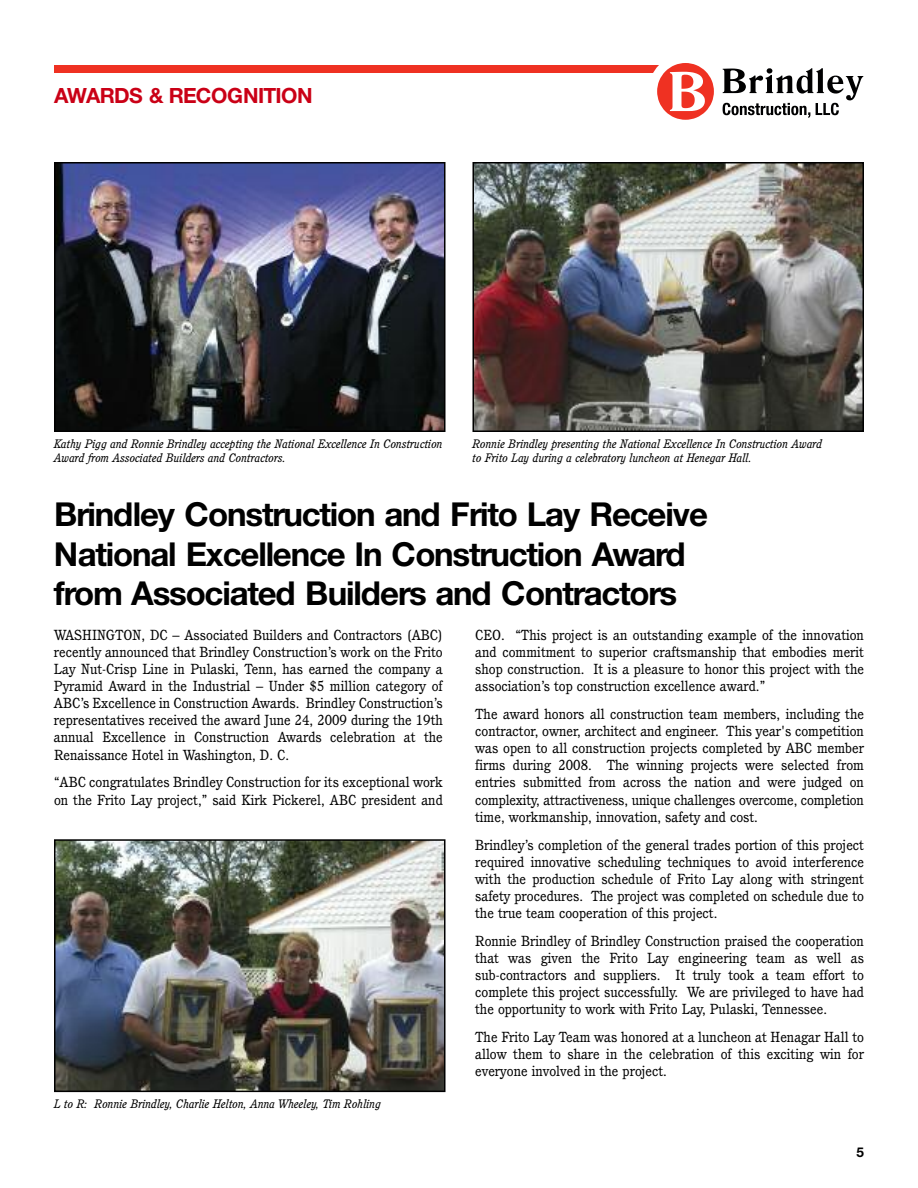
<style>
.page{position:relative;width:918px;height:1188px;background:#fff}
.page>*{position:absolute;margin:0;border:0;box-sizing:border-box;transform-origin:0 0}
.t1{font:700 33px/39.6px "Helvetica Neue";letter-spacing:-.035em;color:#000}
.t2{font:700 21px "Helvetica Neue";letter-spacing:-.035em;color:#ca0016}
.t3{font:14.25px/17.1px "Cushing";color:#000;text-align:justify}
.t4{font:700 13.5px "Helvetica Neue";color:#000}
.t5{font:italic 12px/14.4px "Cushing";color:#000}
</style>
<div class="page">
<div style="left:54px;top:65px;width:634px;height:8px;background:#ef3122"></div>
<svg style="left:653px;top:63px;width:210px;height:57px"></svg>
<img style="left:475px;top:165px;width:386px;height:264px">
<div style="left:472px;top:162px;width:392px;height:270px;border:2px solid #000"></div>
<img style="left:57px;top:165px;width:386px;height:264px">
<div style="left:54px;top:162px;width:392px;height:270px;border:2px solid #000"></div>
<img style="left:57px;top:842px;width:386px;height:247px">
<div style="left:54px;top:839px;width:392px;height:253px;border:2px solid #000"></div>
<h2 class="t2" style="left:54px;top:88px;width:260px">AWARDS &amp; RECOGNITION</h2>
<p class="t5" style="left:54px;top:437px;width:390px">Kathy Pigg and Ronnie Brindley accepting the National Excellence In Construction<br>Award from Associated Builders and Contractors.</p>
<p class="t5" style="left:472px;top:437px;width:351px">Ronnie Brindley presenting the National Excellence In Construction Award to Frito Lay during a celebratory luncheon at Henegar Hall.</p>
<h1 class="t1" style="left:54px;top:497px;width:656px">Brindley Construction and Frito Lay Receive<br>National Excellence In Construction Award from Associated Builders and Contractors</h1>
<p class="t3" style="left:54px;top:628px;width:390px">WASHINGTON, DC – Associated Builders and Contractors (ABC) recently announced that Brindley Construction’s work on the Frito Lay Nut-Crisp Line in Pulaski, Tenn, has earned the company a Pyramid Award in the Industrial – Under $5 million category of ABC’s Excellence in Construction Awards. Brindley Construction’s representatives received the award June 24, 2009 during the 19th annual Excellence in Construction Awards celebration at the Renaissance Hotel in Washington, D. C.</p>
<p class="t3" style="left:54px;top:775px;width:390px">“ABC congratulates Brindley Construction for its exceptional work on the Frito Lay project,” said Kirk Pickerel, ABC president and</p>
<p class="t3" style="left:475px;top:628px;width:390px">CEO. “This project is an outstanding example of the innovation and commitment to superior craftsmanship that embodies merit shop construction. It is a pleasure to honor this project with the association’s top construction excellence award.”</p>
<p class="t3" style="left:475px;top:707px;width:390px">The award honors all construction team members, including the contractor, owner, architect and engineer. This year's competition was open to all construction projects completed by ABC member firms during 2008. The winning projects were selected from entries submitted from across the nation and were judged on complexity, attractiveness, unique challenges overcome, completion time, workmanship, innovation, safety and cost.</p>
<p class="t3" style="left:475px;top:837px;width:390px">Brindley’s completion of the general trades portion of this project required innovative scheduling techniques to avoid interference with the production schedule of Frito Lay along with stringent safety procedures. The project was completed on schedule due to the true team cooperation of this project.</p>
<p class="t3" style="left:475px;top:934px;width:390px">Ronnie Brindley of Brindley Construction praised the cooperation that was given the Frito Lay engineering team as well as sub-contractors and suppliers. It truly took a team effort to complete this project successfully. We are privileged to have had the opportunity to work with Frito Lay, Pulaski, Tennessee.</p>
<p class="t3" style="left:475px;top:1030px;width:390px">The Frito Lay Team was honored at a luncheon at Henagar Hall to allow them to share in the celebration of this exciting win for everyone involved in the project.</p>
<p class="t5" style="left:54px;top:1097px;width:329px">L to R: Ronnie Brindley, Charlie Helton, Anna Wheeley, Tim Rohling</p>
<p class="t4" style="left:856px;top:1147px;width:9px">5</p>
</div>
